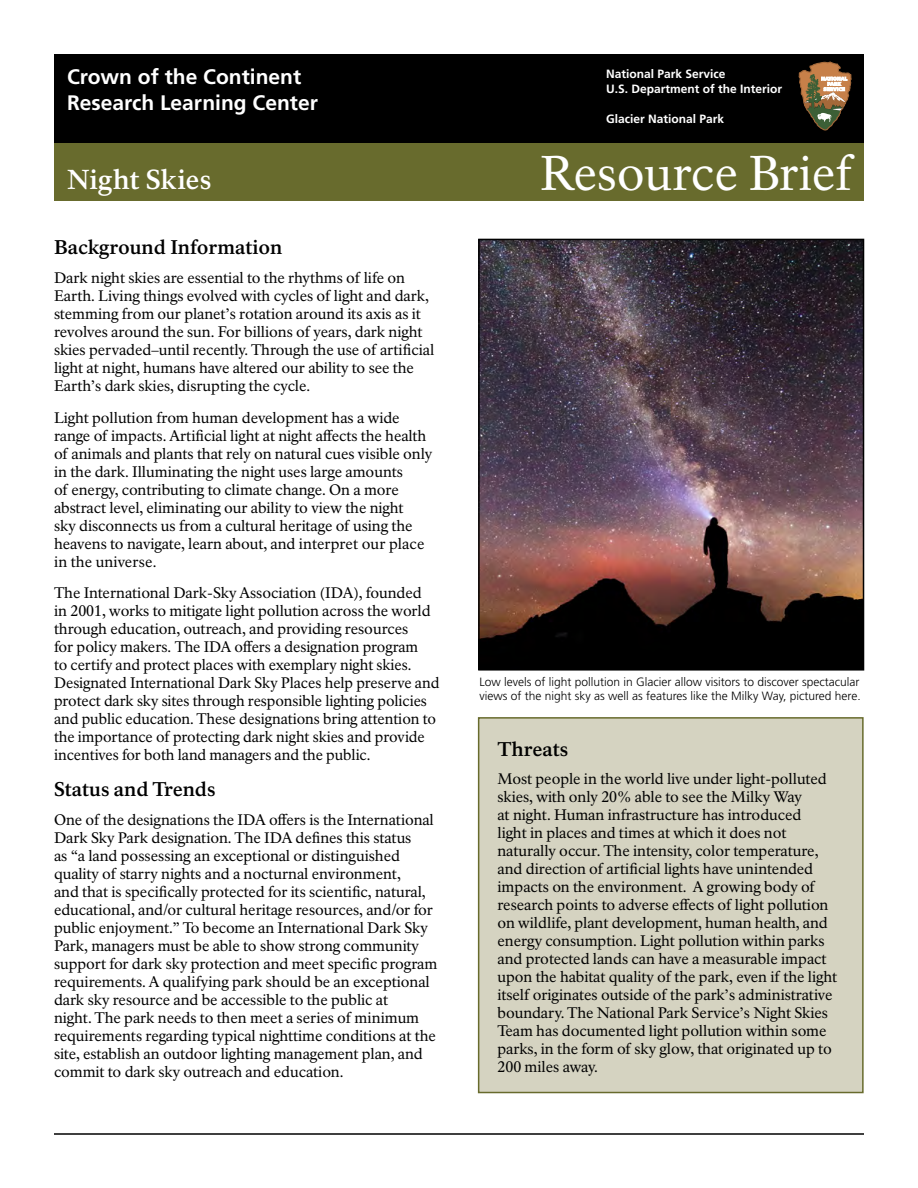
<style>
.page{position:relative;width:918px;height:1188px;background:#fff}
.page>*{position:absolute;margin:0;border:0;box-sizing:border-box;transform-origin:0 0}
.Resource_Brief_title{font:48px "NPS Rawlinson OT";color:#fff}
.Subject_Title{font:700 27px "NPS Rawlinson OT";color:#fff}
.CCRLC_Header{font:700 21px "Frutiger LT Std";color:#fff}
.Subtitle{font:700 19.5px "NPS Rawlinson OT";letter-spacing:-.005em;color:#000}
.Body{font:15px/18px "NPS Rawlinson OT";letter-spacing:-.005em;color:#000}
.Caption_Text{font:300 12px/14.4px "Frutiger LT Std";color:#000}
.Blk__band-_NPS_DOI{font:700 12px "Frutiger LT Std";color:#fff}
</style>
<div class="page">
<div style="left:54px;top:54px;width:810px;height:90px;background:#000"></div>
<svg style="left:799px;top:62px;width:53px;height:68px"></svg>
<div style="left:54px;top:143px;width:810px;height:58px;background:#686b2d"></div>
<img style="left:481px;top:242px;width:380px;height:426px">
<div style="left:478px;top:239px;width:386px;height:432px;border:2px solid #000"></div>
<div style="left:478px;top:717px;width:386px;height:376px;background:#d5d3c1;border:2px solid #686b2d"></div>
<hr style="left:54px;top:1133px;width:810px;height:2px;background:#000">
<p class="CCRLC_Header" style="left:67px;top:65px;width:236px">Crown of the Continent</p>
<p class="CCRLC_Header" style="left:67px;top:90px;width:252px">Research Learning Center</p>
<h1 class="Subject_Title" style="left:67px;top:163px;width:146px">Night Skies</h1>
<h3 class="Subtitle" style="left:54px;top:236px;width:230px">Background Information</h3>
<p class="Body" style="left:54px;top:269px;width:382px">Dark night skies are essential to the rhythms of life on Earth. Living things evolved with cycles of light and dark, stemming from our planet’s rotation around its axis as it revolves around the sun. For billions of years, dark night skies pervaded–until recently. Through the use of artificial light at night, humans have altered our ability to see the Earth’s dark skies, disrupting the cycle.</p>
<p class="Body" style="left:54px;top:409px;width:380px">Light pollution from human development has a wide range of impacts. Artificial light at night affects the health of animals and plants that rely on natural cues visible only in the dark. Illuminating the night uses large amounts<br>of energy, contributing to climate change. On a more abstract level, eliminating our ability to view the night<br>sky disconnects us from a cultural heritage of using the heavens to navigate, learn about, and interpret our place in the universe.</p>
<p class="Body" style="left:54px;top:584px;width:387px">The International Dark-Sky Association (IDA), founded<br>in 2001, works to mitigate light pollution across the world through education, outreach, and providing resources<br>for policy makers. The IDA offers a designation program<br>to certify and protect places with exemplary night skies.<br>Designated International Dark Sky Places help preserve and protect dark sky sites through responsible lighting policies and public education. These designations bring attention to the importance of protecting dark night skies and provide incentives for both land managers and the public.</p>
<h3 class="Subtitle" style="left:54px;top:778px;width:163px">Status and Trends</h3>
<p class="Body" style="left:54px;top:811px;width:385px">One of the designations the IDA offers is the International Dark Sky Park designation. The IDA defines this status<br>as “a land possessing an exceptional or distinguished quality of starry nights and a nocturnal environment,<br>and that is specifically protected for its scientific, natural, educational, and/or cultural heritage resources, and/or for public enjoyment.” To become an International Dark Sky Park, managers must be able to show strong community support for dark sky protection and meet specific program requirements. A qualifying park should be an exceptional dark sky resource and be accessible to the public at<br>night. The park needs to then meet a series of minimum requirements regarding typical nighttime conditions at the site, establish an outdoor lighting management plan, and commit to dark sky outreach and education.</p>
<p class="Blk__band-_NPS_DOI" style="left:606px;top:67px;width:121px">National Park Service</p>
<p class="Blk__band-_NPS_DOI" style="left:606px;top:82px;width:178px">U.S. Department of the Interior</p>
<p class="Blk__band-_NPS_DOI" style="left:606px;top:112px;width:120px">Glacier National Park</p>
<h2 class="Resource_Brief_title" style="left:540px;top:144px;width:313px">Resource Brief</h2>
<p class="Caption_Text" style="left:480px;top:674px;width:383px">Low levels of light pollution in Glacier allow visitors to discover spectacular views of the night sky as well as features like the Milky Way, pictured here.</p>
<h3 class="Subtitle" style="left:497px;top:737px;width:72px">Threats</h3>
<p class="Body" style="left:497px;top:770px;width:341px">Most people in the world live under light-polluted skies, with only 20% able to see the Milky Way<br>at night. Human infrastructure has introduced<br>light in places and times at which it does not naturally occur. The intensity, color temperature, and direction of artificial lights have unintended impacts on the environment. A growing body of research points to adverse effects of light pollution on wildlife, plant development, human health, and energy consumption. Light pollution within parks and protected lands can have a measurable impact upon the habitat quality of the park, even if the light itself originates outside of the park’s administrative boundary. The National Park Service’s Night Skies Team has documented light pollution within some parks, in the form of sky glow, that originated up to 200 miles away.</p>
</div>
